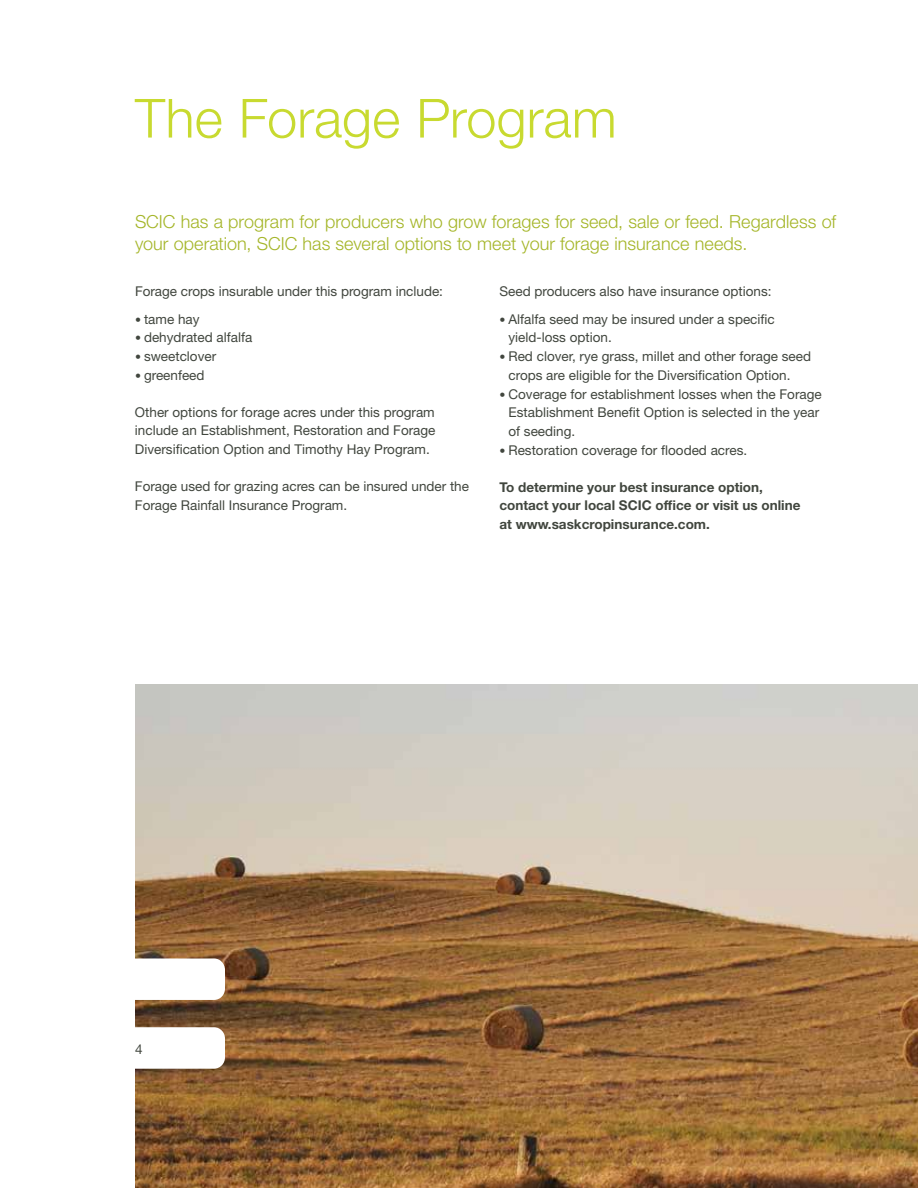
<style>
.page{position:relative;width:918px;height:1188px;background:#fff}
.page>*{position:absolute;margin:0;border:0;box-sizing:border-box;transform-origin:0 0}
.t1{font:300 54px "Helvetica Neue LT Std";color:#c8da30}
.t2{font:300 18px/22.5px "Helvetica Neue LT Std";letter-spacing:.005em;color:#a4b527}
.t3{font:13.5px/18.8px "Helvetica Neue LT Std";color:#41463e}
.t4{font:700 13.5px/18.8px "Helvetica Neue LT Std";color:#41463e}
.s1{font-size:12px}
</style>
<div class="page">
<img style="left:135px;top:684px;width:783px;height:504px">
<svg style="left:135px;top:1027px;width:90px;height:42px"></svg>
<svg style="left:135px;top:958px;width:90px;height:42px"></svg>
<h1 class="t1" style="left:135px;top:85px;width:483px">The Forage Program</h1>
<h2 class="t2" style="left:135px;top:210px;width:703px">SCIC has a program for producers who grow forages for seed, sale or feed. Regardless of your operation, SCIC has several options to meet your forage insurance needs.</h2>
<p class="t3" style="left:135px;top:281px;width:310px">Forage crops insurable under this program include:</p>
<p class="t3" style="left:135px;top:309px;width:66px"><span class="s1">•</span> tame hay</p>
<p class="t3" style="left:135px;top:328px;width:119px"><span class="s1">•</span> dehydrated alfalfa</p>
<p class="t3" style="left:135px;top:347px;width:83px"><span class="s1">•</span> sweetclover</p>
<p class="t3" style="left:135px;top:365px;width:71px"><span class="s1">•</span> greenfeed</p>
<p class="t3" style="left:135px;top:402px;width:302px;text-align:justify">Other options for forage acres under this program include an Establishment, Restoration and Forage Diversification Option and Timothy Hay Program.</p>
<p class="t3" style="left:135px;top:476px;width:336px">Forage used for grazing acres can be insured under the<br>Forage Rainfall Insurance Program.</p>
<p class="t3" style="left:499px;top:281px;width:274px">Seed producers also have insurance options:</p>
<p class="t3" style="left:508px;top:309px;width:268px;text-indent:-9px"><span class="s1">•</span> Alfalfa seed may be insured under a specific yield‑loss option.</p>
<p class="t3" style="left:508px;top:347px;width:304px;text-indent:-9px"><span class="s1">•</span> Red clover, rye grass, millet and other forage seed crops are eligible for the Diversification Option.</p>
<p class="t3" style="left:508px;top:384px;width:315px;text-indent:-9px"><span class="s1">•</span> Coverage for establishment losses when the Forage<br>Establishment Benefit Option is selected in the year of seeding.</p>
<p class="t3" style="left:500px;top:440px;width:249px"><span class="s1">•</span> Restoration coverage for flooded acres.</p>
<p class="t4" style="left:499px;top:477px;width:302px">To determine your best insurance option, contact your local SCIC office or visit us online at www.saskcropinsurance.com.</p>
<p class="t3" style="left:135px;top:1039px;width:9px">4</p>
</div>
